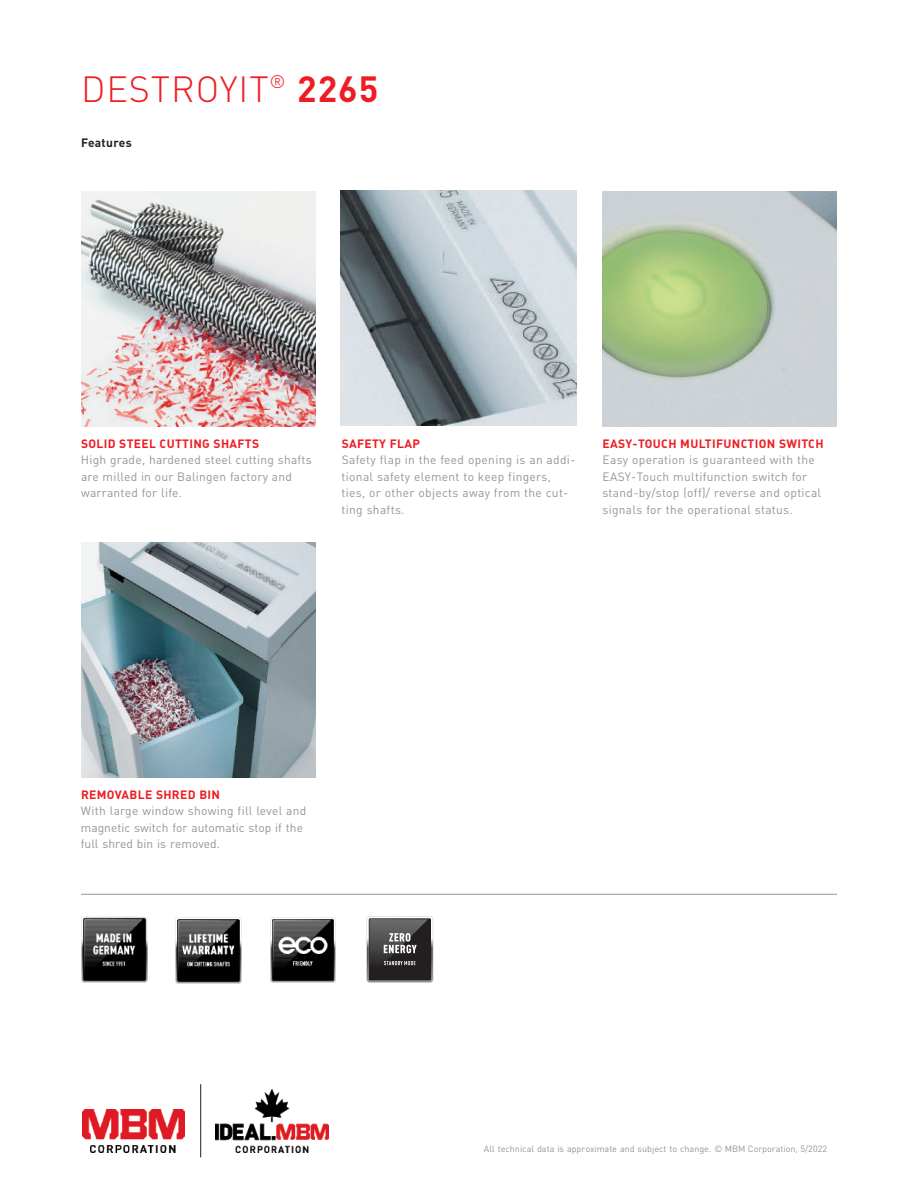
<style>
.page{position:relative;width:918px;height:1188px;background:#fff}
.page>*{position:absolute;margin:0;border:0;box-sizing:border-box;transform-origin:0 0}
.t1{font:300 36px "DIN";color:#ee1d23}
.t2{font:12px/16.5px "DIN";letter-spacing:.025em;color:#939598}
.t3{font:12px/16.5px "DIN";color:#939598}
.t4{font:700 12px "DIN";letter-spacing:.025em;color:#231f20}
.t5{font:9px "DIN";color:#939598}
.s1{font-weight:700}
.s2{font-weight:700;color:#ee1d23}
</style>
<div class="page">
<img style="left:82px;top:1109px;width:103px;height:43px">
<img style="left:215px;top:1090px;width:113px;height:62px">
<hr style="left:200px;top:1084px;width:1px;height:73px;background:#231f20">
<img style="left:81px;top:192px;width:234px;height:234px">
<img style="left:81px;top:543px;width:234px;height:234px">
<hr style="left:81px;top:894px;width:756px;height:1px;background:#939598">
<svg style="left:81px;top:918px;width:66px;height:65px"></svg>
<img style="left:82px;top:916px;width:66px;height:66px">
<img style="left:270px;top:917px;width:66px;height:66px">
<svg style="left:175px;top:918px;width:66px;height:66px"></svg>
<img style="left:176px;top:917px;width:66px;height:66px">
<img style="left:341px;top:191px;width:236px;height:234px">
<img style="left:603px;top:192px;width:234px;height:234px">
<svg style="left:366px;top:916px;width:67px;height:67px;background:#595758"></svg>
<p class="t1" style="left:81px;top:67px;width:299px">DESTROYIT<sup>®</sup> <span class="s1">2265</span></p>
<p class="t4" style="left:81px;top:135px;width:52px">Features</p>
<p class="t2" style="left:81px;top:435px;width:232px"><span class="s2">SOLID STEEL CUTTING SHAFTS<br></span>High grade, hardened steel cutting shafts are milled in our Balingen factory and warranted for life.</p>
<p class="t2" style="left:342px;top:435px;width:235px"><span class="s2">SAFETY FLAP<br></span>Safety flap in the feed opening is an addi&shy;tional safety element to keep fingers, ties, or other objects away from the cut&shy;ting shafts.</p>
<p class="t2" style="left:602px;top:435px;width:223px"><span class="s2">EASY-TOUCH MULTIFUNCTION SWITCH </span>Easy operation is guaranteed with the EASY-Touch multifunction switch for stand-by/stop (off)/ reverse and optical signals for the operational status.</p>
<p class="t3" style="left:81px;top:786px;width:227px"><span class="s2">REMOVABLE SHRED BIN<br></span>With large window showing fill level and magnetic switch for automatic stop if the full shred bin is removed.</p>
<p class="t5" style="left:484px;top:1143px;width:345px">All technical data is approximate and subject to change. © MBM Corporation, 5/2022</p>
</div>
